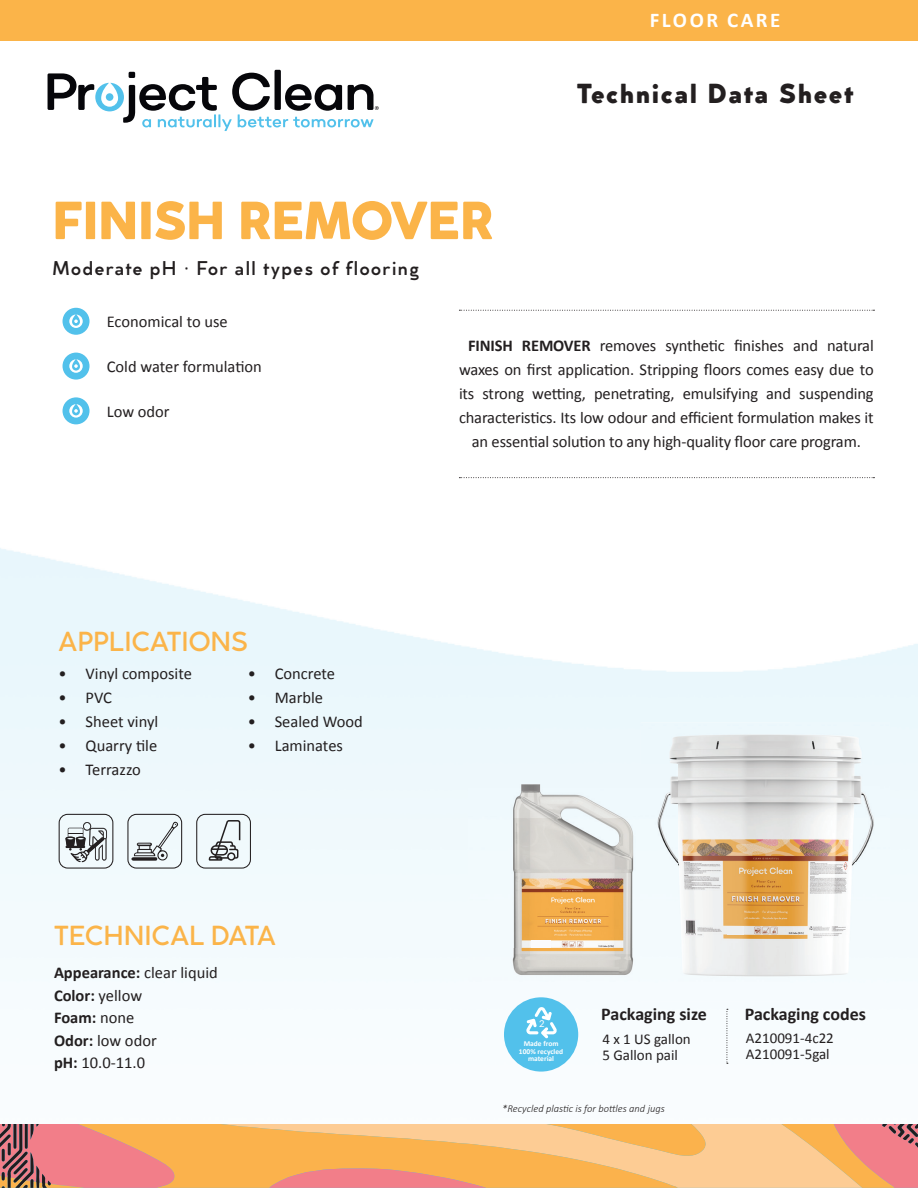
<style>
.page{position:relative;width:918px;height:1188px;background:#fff}
.page>*{position:absolute;margin:0;border:0;box-sizing:border-box;transform-origin:0 0}
.t1{font:800 52.5px "Cocogoose Classic";color:#fbb449}
.t2{font:500 27px "Cocogoose Classic";color:#fbb449}
.t3{font:800 27px "Cocogoose Classic";letter-spacing:.08em;color:#231f20}
.t4{font:700 21px "Calibri";letter-spacing:.12em;color:#fff}
.t5{font:500 19.5px "Cocogoose Classic";letter-spacing:.08em;color:#231f20}
.t6{font:700 18px "Calibri";color:#231f20}
.t7{font:16.5px/24px "Calibri";letter-spacing:-.01em;color:#231f20;text-align:center}
.t8{font:15px/16.5px "Calibri";color:#231f20}
.t9{font:italic 300 10.5px "Calibri";color:#231f20}
.t10{font:9.45px "Lato";color:#fff}
.t11{font:700 7.5px/7.5px "Calibri";color:#fff;text-align:center}
.s1{font-family:"Calibri";font-weight:400}
.s2{font-weight:700}
</style>
<div class="page">
<img style="left:0;top:411px;width:918px;height:661px">
<div style="left:0;top:0;width:918px;height:40px;background:#fbb449"></div>
<div style="left:275px;top:70px;width:6px;height:40px;background:#06060a;border-radius:2px"></div>
<svg style="left:48px;top:72px;width:331px;height:59px"></svg>
<div style="left:63px;top:308px;width:27px;height:27px;background:#52c1eb;border-radius:50%"></div>
<svg style="left:69px;top:315px;width:14px;height:13px"></svg>
<div style="left:63px;top:353px;width:27px;height:27px;background:#52c1eb;border-radius:50%"></div>
<svg style="left:69px;top:359px;width:14px;height:14px"></svg>
<div style="left:63px;top:397px;width:27px;height:27px;background:#52c1eb;border-radius:50%"></div>
<svg style="left:69px;top:404px;width:14px;height:14px"></svg>
<svg style="left:706px;top:1124px;width:120px;height:64px;background:#fcc98d"></svg>
<svg style="left:0;top:1124px;width:706px;height:64px;background:#f3a869"></svg>
<svg style="left:826px;top:1124px;width:92px;height:64px;background:#ec9077"></svg>
<svg style="left:459px;top:310px;width:415px;height:1px"></svg>
<svg style="left:459px;top:477px;width:415px;height:1px"></svg>
<div style="left:504px;top:997px;width:74px;height:75px;background:#52c1eb;border-radius:50%"></div>
<svg style="left:526px;top:1007px;width:31px;height:31px"></svg>
<svg style="left:727px;top:1009px;width:1px;height:55px"></svg>
<div style="left:59px;top:814px;width:54px;height:55px;border:1px solid #231f20;border-radius:8px"></div>
<div style="left:127px;top:814px;width:55px;height:55px;border:1px solid #231f20;border-radius:8px"></div>
<div style="left:196px;top:814px;width:55px;height:55px;border:1px solid #231f20;border-radius:8px"></div>
<svg style="left:65px;top:822px;width:42px;height:40px"></svg>
<svg style="left:131px;top:821px;width:47px;height:40px"></svg>
<img style="left:468px;top:764px;width:209px;height:231px">
<img style="left:641px;top:723px;width:249px;height:46px">
<img style="left:677px;top:769px;width:213px;height:186px">
<img style="left:641px;top:955px;width:249px;height:47px">
<svg style="left:209px;top:820px;width:31px;height:41px"></svg>
<div style="left:531px;top:940px;width:19px;height:8px;background:#fbfbfc"></div>
<div style="left:727px;top:926px;width:17px;height:8px;background:#edeff0"></div>
<p class="t4" style="left:650px;top:5px;width:132px">FLOOR CARE</p>
<h1 class="t1" style="left:52px;top:181px;width:443px">FINISH REMOVER</h1>
<p class="t5" style="left:52px;top:254px;width:368px">Moderate pH <span class="s1">·</span> For all types of flooring</p>
<h2 class="t3" style="left:577px;top:73px;width:278px">Technical Data Sheet</h2>
<p class="t7" style="left:107px;top:309px;width:123px">Economical to use</p>
<p class="t7" style="left:107px;top:354px;width:157px">Cold water formulation</p>
<p class="t7" style="left:107px;top:399px;width:64px">Low odor</p>
<h2 class="t2" style="left:59px;top:622px;width:191px">APPLICATIONS</h2>
<p class="t7" style="left:59px;top:661px;width:135px">• Vinyl composite</p>
<p class="t7" style="left:59px;top:685px;width:55px">• PVC</p>
<p class="t7" style="left:59px;top:709px;width:101px">• Sheet vinyl</p>
<p class="t7" style="left:59px;top:733px;width:100px">• Quarry tile</p>
<p class="t7" style="left:59px;top:757px;width:84px">• Terrazzo</p>
<p class="t7" style="left:248px;top:661px;width:89px">• Concrete</p>
<p class="t7" style="left:248px;top:685px;width:77px">• Marble</p>
<p class="t7" style="left:248px;top:709px;width:117px">• Sealed Wood</p>
<p class="t7" style="left:248px;top:733px;width:97px">• Laminates</p>
<h2 class="t2" style="left:54px;top:916px;width:224px">TECHNICAL DATA</h2>
<p class="t7" style="left:54px;top:961px;width:165px;line-height:22.5px;text-align:left"><span class="s2">Appearance:</span> clear liquid<br><span class="s2">Color:</span> yellow<br><span class="s2">Foam:</span> none<br><span class="s2">Odor:</span> low odor<br><span class="s2">pH:</span> 10.0-11.0</p>
<p class="t7" style="left:459px;top:333px;width:416px"><span class="s2">FINISH REMOVER</span> removes synthetic finishes and natural waxes on first application. Stripping floors comes easy due to its strong wetting, penetrating, emulsifying and suspending characteristics. Its low odour and efficient formulation makes it an essential solution to any high-quality floor care program.</p>
<p class="t10" style="left:539px;top:1017px;width:7px">2</p>
<p class="t11" style="left:519px;top:1040px;width:46px">Made from<br>100% recycled material</p>
<p class="t6" style="left:601px;top:1001px;width:107px">Packaging size</p>
<p class="t6" style="left:745px;top:1001px;width:123px">Packaging codes</p>
<p class="t8" style="left:602px;top:1030px;width:90px">4 x 1 US gallon<br>5 Gallon pail</p>
<p class="t8" style="left:746px;top:1029px;width:90px">A210091-4c22<br>A210091-5gal</p>
<p class="t9" style="left:502px;top:1102px;width:164px">*Recycled plastic is for bottles and jugs</p>
</div>
